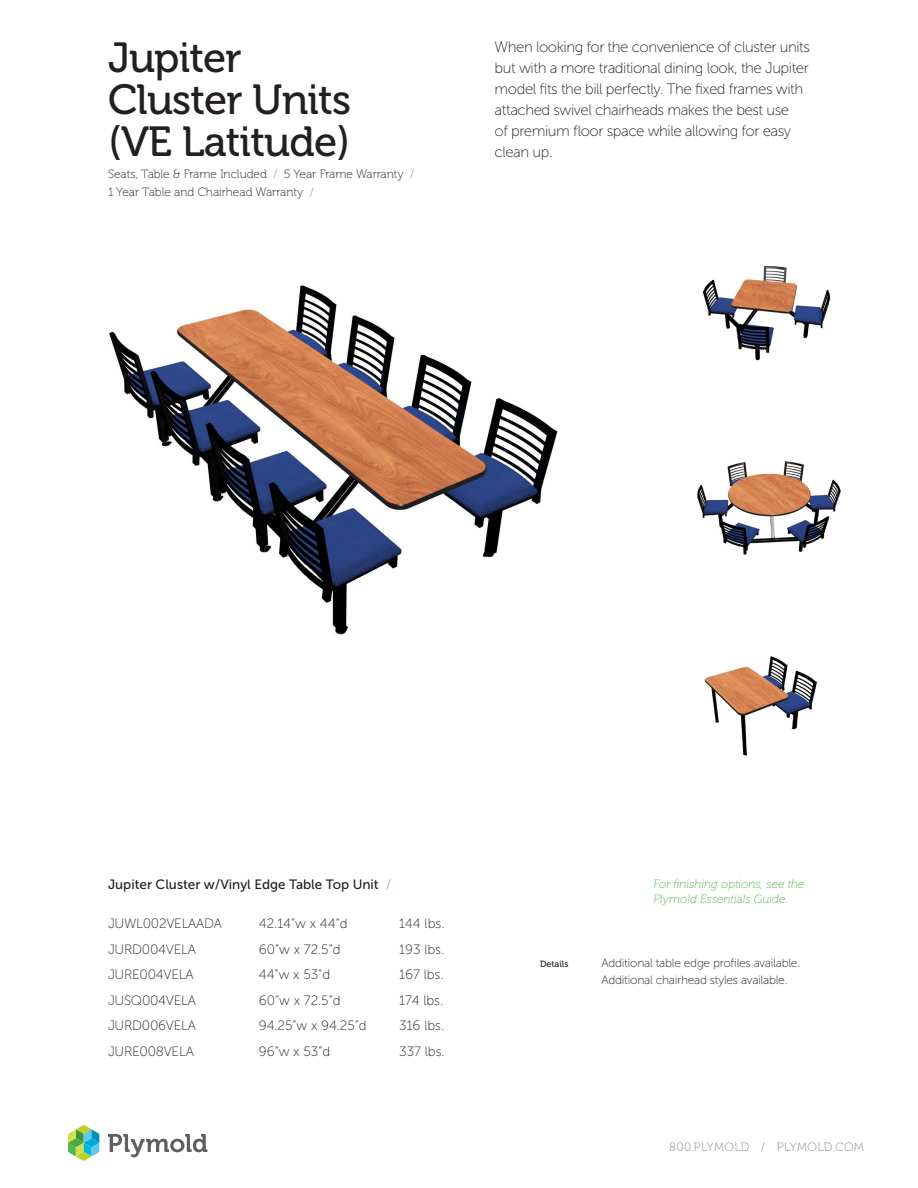
<style>
.page{position:relative;width:918px;height:1188px;background:#fff}
.page>*{position:absolute;margin:0;border:0;box-sizing:border-box;transform-origin:0 0}
.t1{font:42px/42px "Museo 500";letter-spacing:-.02em;color:#231f20}
.t2{font:15px/21px "Museo Sans 100";letter-spacing:-.03em;color:#231f20}
.t3{font:13.5px "Museo Sans 100";letter-spacing:-.02em;color:#231f20}
.t4{font:13.5px "Museo Sans 500";color:#231f20}
.t5{font:12px/18px "Museo 100";color:#231f20}
.t6{font:12px "Museo Sans 100";letter-spacing:-.02em;color:#231f20}
.t7{font:italic 12px/15px "Museo 100";color:#51b948}
.t8{font:12px "Museo 100";letter-spacing:.035em;color:#808285}
.t9{font:9px "Museo 500";color:#231f20}
.s1{color:#51b948}
.s2{font-family:"Museo Sans 100";color:#51b948}
</style>
<div class="page">
<svg style="left:108px;top:1134px;width:99px;height:23px"></svg>
<svg style="left:68px;top:1125px;width:31px;height:36px"></svg>
<img style="left:109px;top:285px;width:449px;height:350px">
<img style="left:702px;top:266px;width:128px;height:95px">
<img style="left:697px;top:461px;width:144px;height:94px">
<img style="left:704px;top:656px;width:113px;height:100px">
<p class="t1" style="left:108px;top:37px;width:245px">Jupiter<br>Cluster Units</p>
<p class="t1" style="left:108px;top:121px;width:244px">(VE Latitude)</p>
<p class="t5" style="left:108px;top:166px;width:308px">Seats, Table &amp; Frame Included <span class="s1">/</span> 5 Year Frame Warranty <span class="s1">/<br></span>1 Year Table and Chairhead Warranty <span class="s1">/</span></p>
<p class="t2" style="left:495px;top:36px;width:317px">When looking for the convenience of cluster units but with a more traditional dining look, the Jupiter model fits the bill perfectly. The fixed frames with attached swivel chairheads makes the best use<br>of premium floor space while allowing for easy clean up.</p>
<p class="t4" style="left:108px;top:877px;width:285px">Jupiter Cluster w/Vinyl Edge Table Top Unit <span class="s2">/</span></p>
<p class="t3" style="left:108px;top:917px;width:115px">JUWL002VELAADA</p>
<p class="t3" style="left:108px;top:942px;width:89px">JURD004VELA</p>
<p class="t3" style="left:108px;top:968px;width:87px">JURE004VELA</p>
<p class="t3" style="left:108px;top:993px;width:90px">JUSQ004VELA</p>
<p class="t3" style="left:108px;top:1019px;width:90px">JURD006VELA</p>
<p class="t3" style="left:108px;top:1044px;width:87px">JURE008VELA</p>
<p class="t3" style="left:259px;top:917px;width:90px">42.14”w x 44”d</p>
<p class="t3" style="left:259px;top:942px;width:83px">60”w x 72.5”d</p>
<p class="t3" style="left:259px;top:968px;width:73px">44”w x 53”d</p>
<p class="t3" style="left:259px;top:993px;width:83px">60”w x 72.5”d</p>
<p class="t3" style="left:259px;top:1019px;width:109px">94.25”w x 94.25”d</p>
<p class="t3" style="left:259px;top:1044px;width:73px">96”w x 53”d</p>
<p class="t3" style="left:399px;top:917px;width:47px">144 lbs.</p>
<p class="t3" style="left:399px;top:942px;width:47px">193 lbs.</p>
<p class="t3" style="left:399px;top:968px;width:46px">167 lbs.</p>
<p class="t3" style="left:399px;top:993px;width:46px">174 lbs.</p>
<p class="t3" style="left:399px;top:1019px;width:47px">316 lbs.</p>
<p class="t3" style="left:399px;top:1044px;width:47px">337 lbs.</p>
<p class="t7" style="left:653px;top:877px;width:153px">For finishing options, see the<br>Plymold Essentials Guide.</p>
<p class="t9" style="left:540px;top:959px;width:30px">Details</p>
<p class="t6" style="left:601px;top:956px;width:200px">Additional table edge profiles available.</p>
<p class="t6" style="left:601px;top:973px;width:188px">Additional chairhead styles available.</p>
<p class="t8" style="left:669px;top:1141px;width:196px">800.PLYMOLD / PLYMOLD.COM</p>
</div>
